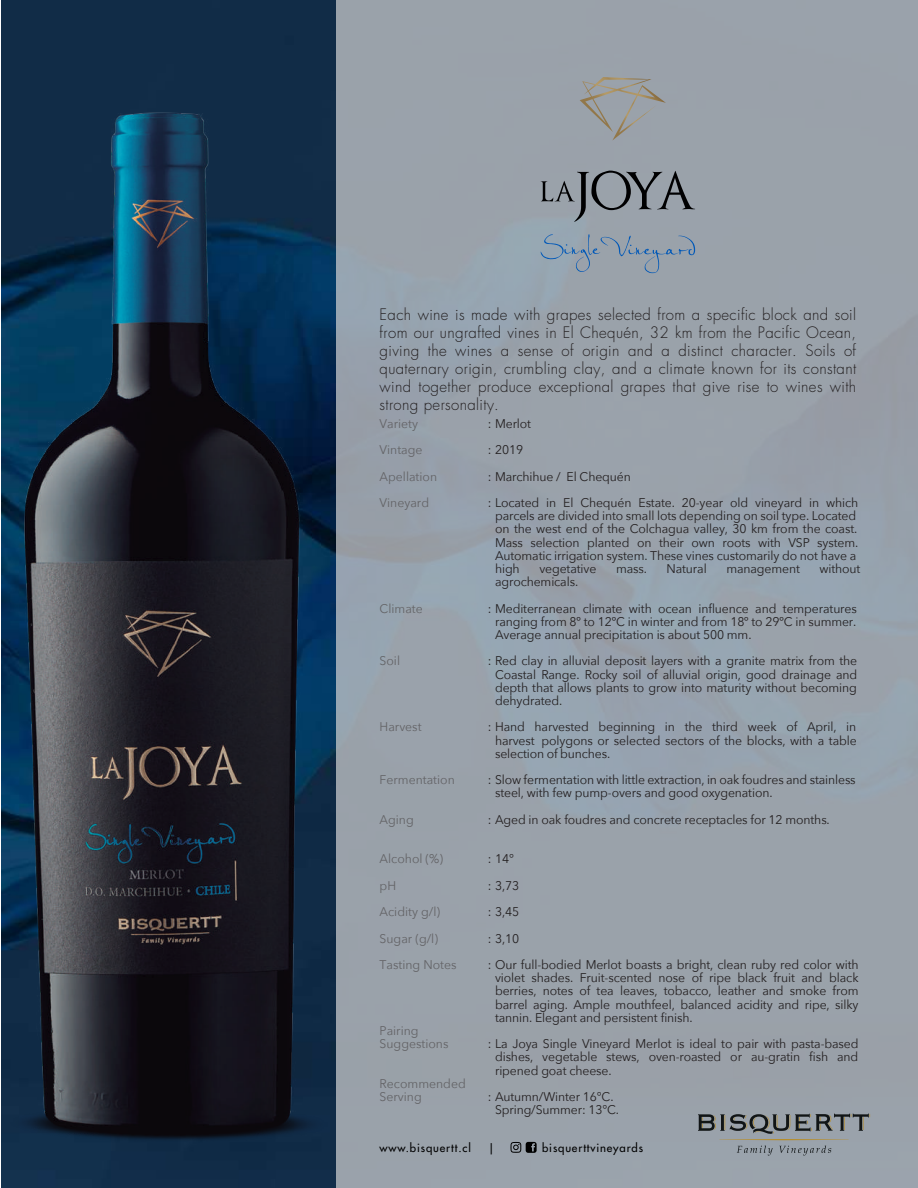
<style>
.page{position:relative;width:918px;height:1188px;background:#fff}
.page>*{position:absolute;margin:0;border:0;box-sizing:border-box;transform-origin:0 0}
.t1{font:300 15.45px/18px "Futura Std";letter-spacing:.025em;color:#231f20;text-align:justify}
.t2{font:12.6px/13.2px "Avenir Next";letter-spacing:-.01em;color:#231f20}
.t3{font:12.6px/26.4px "Avenir Next";color:#636366}
.t4{font:500 11.25px "Futura Std";letter-spacing:.075em;color:#000}
</style>
<div class="page">
<div style="left:1px;top:0;width:335px;height:85px;background:#112c47"></div>
<div style="left:336px;top:0;width:582px;height:1188px;background:#9aa2aa"></div>
<svg style="left:510px;top:1142px;width:27px;height:11px"></svg>
<svg style="left:698px;top:1114px;width:172px;height:42px"></svg>
<svg style="left:541px;top:171px;width:154px;height:51px"></svg>
<svg style="left:541px;top:234px;width:154px;height:39px"></svg>
<svg style="left:580px;top:77px;width:86px;height:64px"></svg>
<img style="left:1px;top:85px;width:366px;height:1103px">
<p class="t1" style="left:380px;top:306px;width:478px">Each wine is made with grapes selected from a specific block and soil from our ungrafted vines in El Chequén, 32 km from the Pacific Ocean, giving the wines a sense of origin and a distinct character. Soils of quaternary origin, crumbling clay, and a climate known for its constant wind together produce exceptional grapes that give rise to wines with strong personality.</p>
<p class="t3" style="left:380px;top:410px;width:59px">Variety<br>Vintage<br>Apellation<br>Vineyard</p>
<p class="t2" style="left:488px;top:410px;width:372px;line-height:26.4px">: Merlot<br>: 2019<br>: Marchihue / El Chequén<br>: Located in El Chequén Estate. 20-year old vineyard in which</p>
<p class="t2" style="left:495px;top:509px;width:365px">parcels are divided into small lots depending on soil type. Located on the west end of the Colchagua valley, 30 km from the coast.<br>Mass selection planted on their own roots with VSP system.<br>Automatic irrigation system. These vines customarily do not have a high</p>
<p class="t2" style="left:539px;top:561px;width:58px">vegetative</p>
<p class="t2" style="left:616px;top:561px;width:32px">mass.</p>
<p class="t2" style="left:667px;top:561px;width:42px">Natural</p>
<p class="t2" style="left:726px;top:561px;width:75px">management</p>
<p class="t2" style="left:820px;top:561px;width:42px">without</p>
<p class="t2" style="left:495px;top:575px;width:85px">agrochemicals.</p>
<p class="t2" style="left:495px;top:614px;width:363px">ranging from 8º to 12ºC in winter and from 18º to 29ºC in summer.<br>Average annual precipitation is about 500 mm.</p>
<p class="t2" style="left:495px;top:667px;width:364px;text-align:justify">Coastal Range. Rocky soil of alluvial origin, good drainage and depth that allows plants to grow into maturity without becoming dehydrated.</p>
<p class="t2" style="left:495px;top:733px;width:363px">harvest polygons or selected sectors of the blocks, with a table selection of bunches.</p>
<p class="t2" style="left:495px;top:786px;width:279px">steel, with few pump-overs and good oxygenation.</p>
<p class="t2" style="left:488px;top:601px;width:371px">: Mediterranean climate with ocean influence and temperatures</p>
<p class="t3" style="left:380px;top:594px;width:45px">Climate</p>
<p class="t2" style="left:488px;top:654px;width:371px">: Red clay in alluvial deposit layers with a granite matrix from the</p>
<p class="t3" style="left:380px;top:647px;width:22px">Soil</p>
<p class="t2" style="left:488px;top:720px;width:370px">: Hand harvested beginning in the third week of April, in</p>
<p class="t3" style="left:380px;top:713px;width:44px">Harvest</p>
<p class="t2" style="left:488px;top:773px;width:369px">: Slow fermentation with little extraction, in oak foudres and stainless</p>
<p class="t2" style="left:488px;top:812px;width:343px">: Aged in oak foudres and concrete receptacles for 12 months.</p>
<p class="t2" style="left:488px;top:845px;width:372px;line-height:26.4px">: 14°<br>: 3,73<br>: 3,45<br>: 3,10<br>: Our full-bodied Merlot boasts a bright, clean ruby red color with</p>
<p class="t3" style="left:380px;top:766px;width:77px">Fermentation</p>
<p class="t3" style="left:380px;top:806px;width:36px">Aging</p>
<p class="t3" style="left:380px;top:845px;width:78px">Alcohol (%) pH<br>Acidity g/l)<br>Sugar (g/l)<br>Tasting Notes</p>
<p class="t2" style="left:495px;top:971px;width:365px;text-align:justify">violet shades. Fruit-scented nose of ripe black fruit and black berries, notes of tea leaves, tobacco, leather and smoke from barrel aging. Ample mouthfeel, balanced acidity and ripe, silky tannin. Elegant and persistent finish.</p>
<p class="t2" style="left:495px;top:1050px;width:365px">dishes, vegetable stews, oven-roasted or au-gratin fish and ripened goat cheese.</p>
<p class="t2" style="left:495px;top:1103px;width:126px">Spring/Summer: 13°C.</p>
<p class="t3" style="left:380px;top:1023px;width:70px;line-height:13.2px">Pairing<br>Suggestions</p>
<p class="t3" style="left:380px;top:1076px;width:88px;line-height:13.2px">Recommended<br>Serving</p>
<p class="t2" style="left:488px;top:1037px;width:372px">: La Joya Single Vineyard Merlot is ideal to pair with pasta-based</p>
<p class="t2" style="left:488px;top:1089px;width:127px">: Autumn/Winter 16°C.</p>
<p class="t4" style="left:380px;top:1141px;width:93px">www.bisquertt.cl</p>
<p class="t4" style="left:488px;top:1141px;width:8px">|</p>
<p class="t4" style="left:542px;top:1141px;width:102px">bisquerttvineyards</p>
</div>
